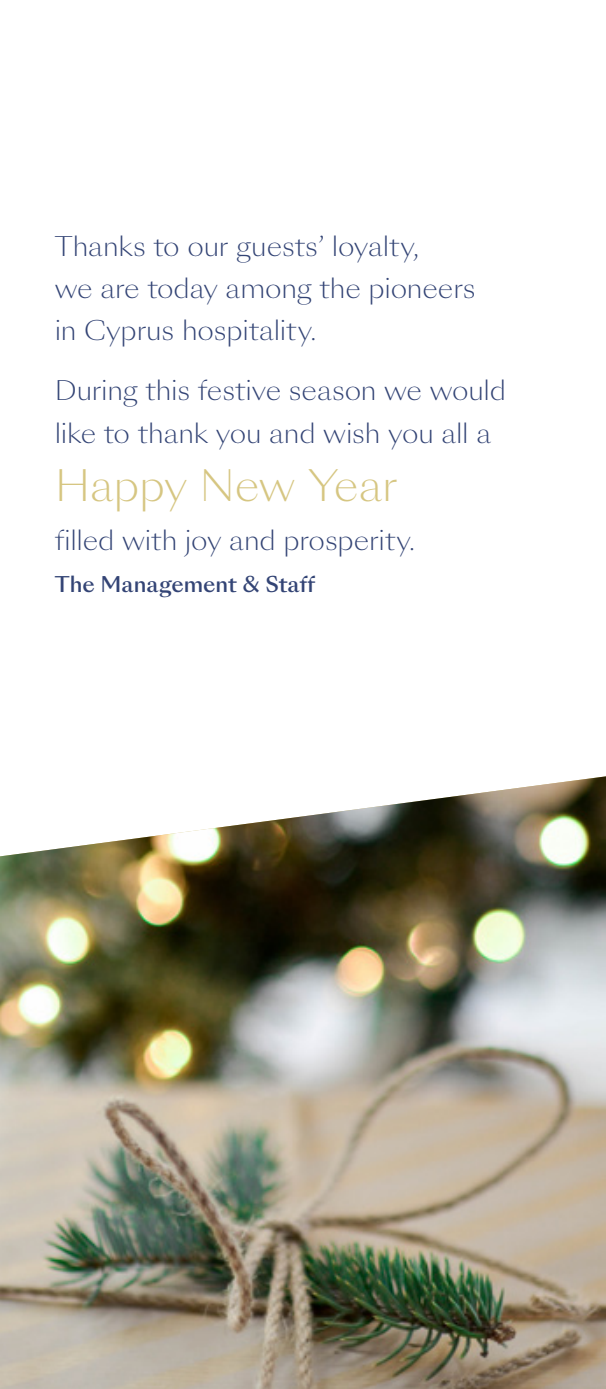
<style>
.page{position:relative;width:606px;height:1389px;background:#fff}
.page>*{position:absolute;margin:0;border:0;box-sizing:border-box;transform-origin:0 0}
.t1{font:300 42px "Sang Bleu Sunrise";letter-spacing:-.01em;color:#d6c682}
.t2{font:300 26.25px/42px "Sang Bleu Sunrise";letter-spacing:-.005em;color:#334475}
.t3{font:500 21px "Sang Bleu Sunrise";color:#334475}
</style>
<div class="page">
<img style="left:0;top:776px;width:605px;height:613px">
<p class="t2" style="left:55px;top:227px;width:422px">Thanks to our guests’ loyalty,<br>we are today among the pioneers in Cyprus hospitality.</p>
<p class="t2" style="left:55px;top:369px;width:452px;line-height:43.8px">During this festive season we would like to thank you and wish you all a</p>
<h1 class="t1" style="left:55px;top:457px;width:344px">Happy New Year</h1>
<p class="t2" style="left:55px;top:521px;width:361px">filled with joy and prosperity.</p>
<p class="t3" style="left:55px;top:570px;width:262px">The Management &amp; Staff</p>
</div>
